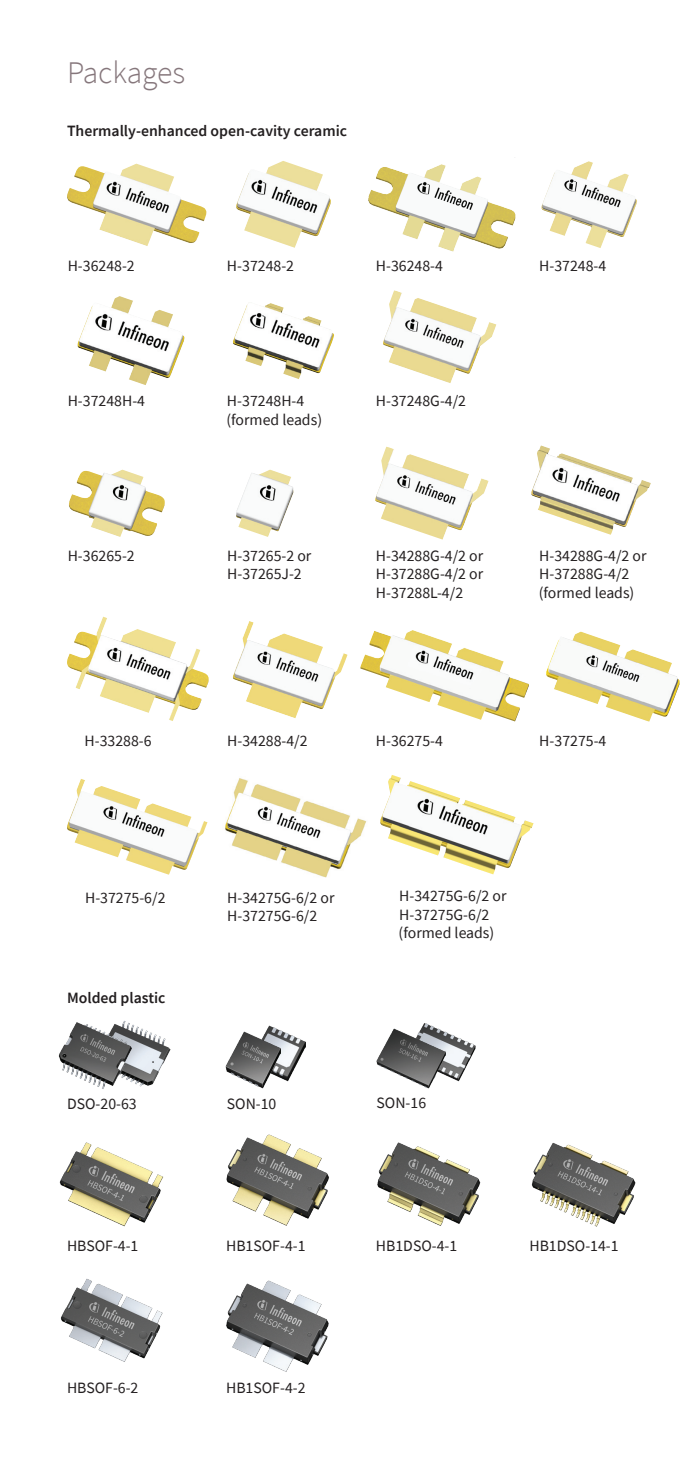
<style>
.page{position:relative;width:700px;height:1474px;background:#fff}
.page>*{position:absolute;margin:0;border:0;box-sizing:border-box;transform-origin:0 0}
.t1{font:300 31.5px "Source Sans Pro";color:#86777c}
.t2{font:15.75px/18.4px "Source Sans Pro";color:#231f20}
.t3{font:600 15.75px "Source Sans Pro";color:#231f20}
</style>
<div class="page">
<img style="left:226px;top:1280px;width:103px;height:92px">
<img style="left:60px;top:1279px;width:103px;height:83px">
<img style="left:421px;top:1023px;width:55px;height:58px">
<img style="left:266px;top:1025px;width:39px;height:56px">
<img style="left:360px;top:630px;width:169px;height:91px">
<img style="left:380px;top:775px;width:153px;height:99px">
<img style="left:67px;top:616px;width:142px;height:105px">
<img style="left:69px;top:469px;width:96px;height:68px">
<img style="left:236px;top:469px;width:58px;height:68px">
<img style="left:67px;top:164px;width:139px;height:82px">
<img style="left:236px;top:161px;width:95px;height:87px">
<img style="left:77px;top:296px;width:108px;height:89px">
<img style="left:233px;top:303px;width:101px;height:76px">
<img style="left:233px;top:621px;width:114px;height:97px">
<img style="left:531px;top:445px;width:119px;height:90px">
<img style="left:225px;top:778px;width:142px;height:100px">
<img style="left:368px;top:164px;width:148px;height:88px">
<img style="left:541px;top:161px;width:96px;height:87px">
<img style="left:67px;top:779px;width:140px;height:95px">
<img style="left:383px;top:290px;width:113px;height:93px">
<img style="left:546px;top:631px;width:133px;height:90px">
<img style="left:531px;top:1142px;width:104px;height:84px">
<img style="left:226px;top:1134px;width:103px;height:92px">
<img style="left:377px;top:1142px;width:103px;height:84px">
<img style="left:60px;top:1142px;width:103px;height:84px">
<img style="left:225px;top:1031px;width:56px;height:57px">
<img style="left:376px;top:1028px;width:69px;height:60px">
<img style="left:375px;top:446px;width:113px;height:93px">
<img style="left:124px;top:1020px;width:46px;height:66px">
<img style="left:58px;top:1021px;width:74px;height:68px">
<h1 class="t1" style="left:67px;top:53px;width:120px">Packages</h1>
<p class="t3" style="left:67px;top:120px;width:281px">Thermally-enhanced open-cavity ceramic</p>
<p class="t2" style="left:68px;top:257px;width:69px">H-36248-2</p>
<p class="t2" style="left:227px;top:257px;width:69px">H-37248-2</p>
<p class="t2" style="left:376px;top:257px;width:69px">H-36248-4</p>
<p class="t2" style="left:539px;top:257px;width:69px">H-37248-4</p>
<p class="t2" style="left:68px;top:392px;width:79px">H-37248H-4</p>
<p class="t2" style="left:226px;top:392px;width:97px">H-37248H-4 (formed leads)</p>
<p class="t2" style="left:68px;top:546px;width:69px">H-36265-2</p>
<p class="t2" style="left:227px;top:546px;width:86px">H-37265-2 or<br>H-37265J-2</p>
<p class="t2" style="left:376px;top:392px;width:92px">H-37248G-4/2</p>
<p class="t2" style="left:376px;top:546px;width:109px;text-align:justify">H-34288G-4/2 or H-37288G-4/2 or H-37288L-4/2</p>
<p class="t2" style="left:538px;top:546px;width:109px">H-34288G-4/2 or<br>H-37288G-4/2 (formed leads)</p>
<p class="t2" style="left:227px;top:731px;width:82px">H-34288-4/2</p>
<p class="t2" style="left:85px;top:731px;width:69px">H-33288-6</p>
<p class="t2" style="left:376px;top:731px;width:69px">H-36275-4</p>
<p class="t2" style="left:539px;top:731px;width:69px">H-37275-4</p>
<p class="t2" style="left:85px;top:888px;width:82px">H-37275-6/2</p>
<p class="t2" style="left:227px;top:888px;width:109px">H-34275G-6/2 or<br>H-37275G-6/2</p>
<p class="t2" style="left:398px;top:886px;width:109px">H-34275G-6/2 or<br>H-37275G-6/2 (formed leads)</p>
<p class="t3" style="left:67px;top:987px;width:100px">Molded plastic</p>
<p class="t2" style="left:67px;top:1094px;width:71px">DSO-20-63</p>
<p class="t2" style="left:227px;top:1094px;width:51px">SON-10</p>
<p class="t2" style="left:376px;top:1093px;width:51px">SON-16</p>
<p class="t2" style="left:67px;top:1236px;width:73px">HBSOF-4-1</p>
<p class="t2" style="left:376px;top:1236px;width:83px">HB1DSO-4-1</p>
<p class="t2" style="left:226px;top:1236px;width:81px">HB1SOF-4-1</p>
<p class="t2" style="left:529px;top:1236px;width:91px">HB1DSO-14-1</p>
<p class="t2" style="left:67px;top:1378px;width:73px">HBSOF-6-2</p>
<p class="t2" style="left:226px;top:1378px;width:81px">HB1SOF-4-2</p>
</div>
